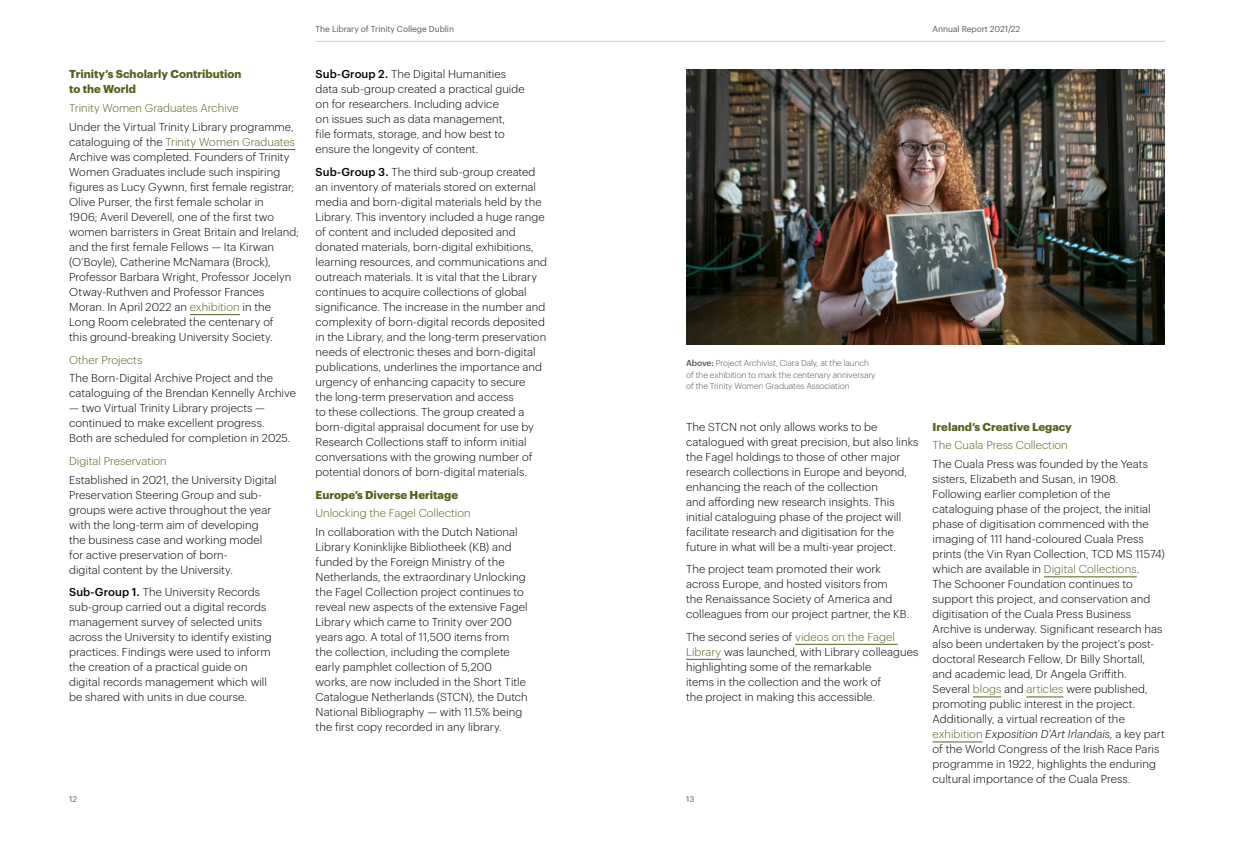
<style>
.page{position:relative;width:1234px;height:851px;background:#fff}
.page>*{position:absolute;margin:0;border:0;box-sizing:border-box;transform-origin:0 0}
.Body_Copy{font:300 11.25px/15px "Graphik";letter-spacing:.005em;color:#000}
.Headline_2{font:300 11.25px/15px "Graphik";letter-spacing:.005em;color:#000}
.Subheading{font:300 11.25px "Graphik";color:#57611e}
.Headline_2-2{font:700 11.25px/15px "Graphik";color:#57611e}
.Note{font:300 8.5px/11.2px "Graphik";letter-spacing:-.01em;color:#505356}
.t1{font:8.5px "Graphik";letter-spacing:-.01em;color:#58595b}
.t2{font:8.12px "Graphik";color:#58595b}
.s1{color:#57611e}
.s2{font-weight:500}
.s3{font-style:italic}
</style>
<div class="page">
<hr style="left:165px;top:149px;width:130px;height:1px;background:#57611e">
<hr style="left:190px;top:314px;width:50px;height:1px;background:#57611e">
<hr style="left:795px;top:644px;width:102px;height:1px;background:#57611e">
<hr style="left:686px;top:659px;width:35px;height:1px;background:#57611e">
<hr style="left:1043px;top:576px;width:93px;height:1px;background:#57611e">
<svg style="left:972px;top:696px;width:29px;height:1px"></svg>
<hr style="left:1026px;top:696px;width:37px;height:1px;background:#57611e">
<hr style="left:932px;top:741px;width:50px;height:1px;background:#57611e">
<img style="left:686px;top:69px;width:478px;height:275px">
<hr style="left:617px;top:41px;width:547px;height:1px;background:#cdcbcd">
<hr style="left:315px;top:41px;width:302px;height:1px;background:#cdcbcd">
<p class="Headline_2-2" style="left:69px;top:66px;width:174px">Trinity’s Scholarly Contribution to the World</p>
<p class="Subheading" style="left:69px;top:100px;width:171px">Trinity Women Graduates Archive</p>
<p class="Body_Copy" style="left:69px;top:118px;width:231px">Under the Virtual Trinity Library programme, cataloguing of the <span class="s1">Trinity Women Graduates </span>Archive was completed. Founders of Trinity Women Graduates include such inspiring figures as Lucy Gywnn, first female registrar; Olive Purser, the first female scholar in<br>1906; Averil Deverell, one of the first two women barristers in Great Britain and Ireland; and the first female Fellows — Ita Kirwan (O’Boyle), Catherine McNamara (Brock), Professor Barbara Wright, Professor Jocelyn Otway-Ruthven and Professor Frances Moran. In April 2022 an <span class="s1">exhibition</span> in the Long Room celebrated the centenary of<br>this ground-breaking University Society.</p>
<p class="Subheading" style="left:69px;top:351px;width:75px">Other Projects</p>
<p class="Body_Copy" style="left:69px;top:370px;width:228px">The Born-Digital Archive Project and the cataloguing of the Brendan Kennelly Archive</p>
<p class="Body_Copy" style="left:69px;top:400px;width:223px">— two Virtual Trinity Library projects — continued to make excellent progress.<br>Both are scheduled for completion in 2025.</p>
<p class="Subheading" style="left:69px;top:452px;width:99px">Digital Preservation</p>
<p class="Body_Copy" style="left:69px;top:471px;width:209px">Established in 2021, the University Digital Preservation Steering Group and sub&shy;groups were active throughout the year with the long-term aim of developing the business case and working model for active preservation of born-<br>digital content by the University.</p>
<p class="Body_Copy" style="left:69px;top:583px;width:204px"><span class="s2">Sub-Group 1.</span> The University Records sub-group carried out a digital records management survey of selected units across the University to identify existing practices. Findings were used to inform the creation of a practical guide on digital records management which will be shared with units in due course.</p>
<p class="t1" style="left:315px;top:22px;width:140px">The Library of Trinity College Dublin</p>
<p class="t1" style="left:932px;top:22px;width:89px">Annual Report 2021/22</p>
<p class="Body_Copy" style="left:315px;top:66px;width:210px"><span class="s2">Sub-Group 2.</span> The Digital Humanities data sub-group created a practical guide on for researchers. Including advice<br>on issues such as data management,<br>file formats, storage, and how best to ensure the longevity of content.</p>
<p class="Headline_2" style="left:315px;top:163px;width:233px"><span class="s2">Sub-Group 3.</span> The third sub-group created an inventory of materials stored on external media and born-digital materials held by the Library. This inventory included a huge range of content and included deposited and donated materials, born-digital exhibitions, learning resources, and communications and outreach materials. It is vital that the Library continues to acquire collections of global significance. The increase in the number and complexity of born-digital records deposited in the Library, and the long-term preservation needs of electronic theses and born-digital publications, underlines the importance and urgency of enhancing capacity to secure<br>the long-term preservation and access<br>to these collections. The group created a born-digital appraisal document for use by Research Collections staff to inform initial conversations with the growing number of potential donors of born-digital materials.</p>
<p class="Headline_2-2" style="left:315px;top:486px;width:144px">Europe’s Diverse Heritage</p>
<p class="Subheading" style="left:315px;top:505px;width:156px">Unlocking the Fagel Collection</p>
<p class="Body_Copy" style="left:315px;top:523px;width:214px">In collaboration with the Dutch National Library Koninklijke Bibliotheek (KB) and funded by the Foreign Ministry of the Netherlands, the extraordinary Unlocking the Fagel Collection project continues to reveal new aspects of the extensive Fagel Library which came to Trinity over 200 years ago. A total of 11,500 items from the collection, including the complete early pamphlet collection of 5,200<br>works, are now included in the Short Title Catalogue Netherlands (STCN), the Dutch National Bibliography — with 11.5% being the first copy recorded in any library.</p>
<p class="Note" style="left:686px;top:357px;width:191px"><span class="s2">Above:</span> Project Archivist, Ciara Daly, at the launch of the exhibition to mark the centenary anniversary of the Trinity Women Graduates Association</p>
<p class="Body_Copy" style="left:686px;top:418px;width:234px">The STCN not only allows works to be catalogued with great precision, but also links the Fagel holdings to those of other major research collections in Europe and beyond, enhancing the reach of the collection<br>and affording new research insights. This initial cataloguing phase of the project will facilitate research and digitisation for the future in what will be a multi-year project.</p>
<p class="Body_Copy" style="left:686px;top:560px;width:225px">The project team promoted their work across Europe, and hosted visitors from<br>the Renaissance Society of America and colleagues from our project partner, the KB.</p>
<p class="Body_Copy" style="left:686px;top:628px;width:234px">The second series of <span class="s1">videos on the Fagel Library</span> was launched, with Library colleagues highlighting some of the remarkable<br>items in the collection and the work of<br>the project in making this accessible.</p>
<p class="Headline_2-2" style="left:932px;top:418px;width:141px">Ireland’s Creative Legacy</p>
<p class="Subheading" style="left:932px;top:437px;width:137px">The Cuala Press Collection</p>
<p class="Body_Copy" style="left:932px;top:455px;width:234px">The Cuala Press was founded by the Yeats sisters, Elizabeth and Susan, in 1908.<br>Following earlier completion of the cataloguing phase of the project, the initial phase of digitisation commenced with the imaging of 111 hand-coloured Cuala Press prints (the Vin Ryan Collection, TCD MS 11574) which are available in <span class="s1">Digital Collections</span>.<br>The Schooner Foundation continues to support this project, and conservation and digitisation of the Cuala Press Business Archive is underway. Significant research has also been undertaken by the project’s post&shy;doctoral Research Fellow, Dr Billy Shortall, and academic lead, Dr Angela Griffith.<br>Several <span class="s1">blogs</span> and <span class="s1">articles</span> were published, promoting public interest in the project.<br>Additionally, a virtual recreation of the <span class="s1">exhibition</span> <span class="s3">Exposition D’Art Irlandais,</span> a key part of the World Congress of the Irish Race Paris programme in 1922, highlights the enduring cultural importance of the Cuala Press.</p>
<p class="t2" style="left:69px;top:792px;width:9px">12</p>
<p class="t2" style="left:686px;top:792px;width:10px">13</p>
</div>
